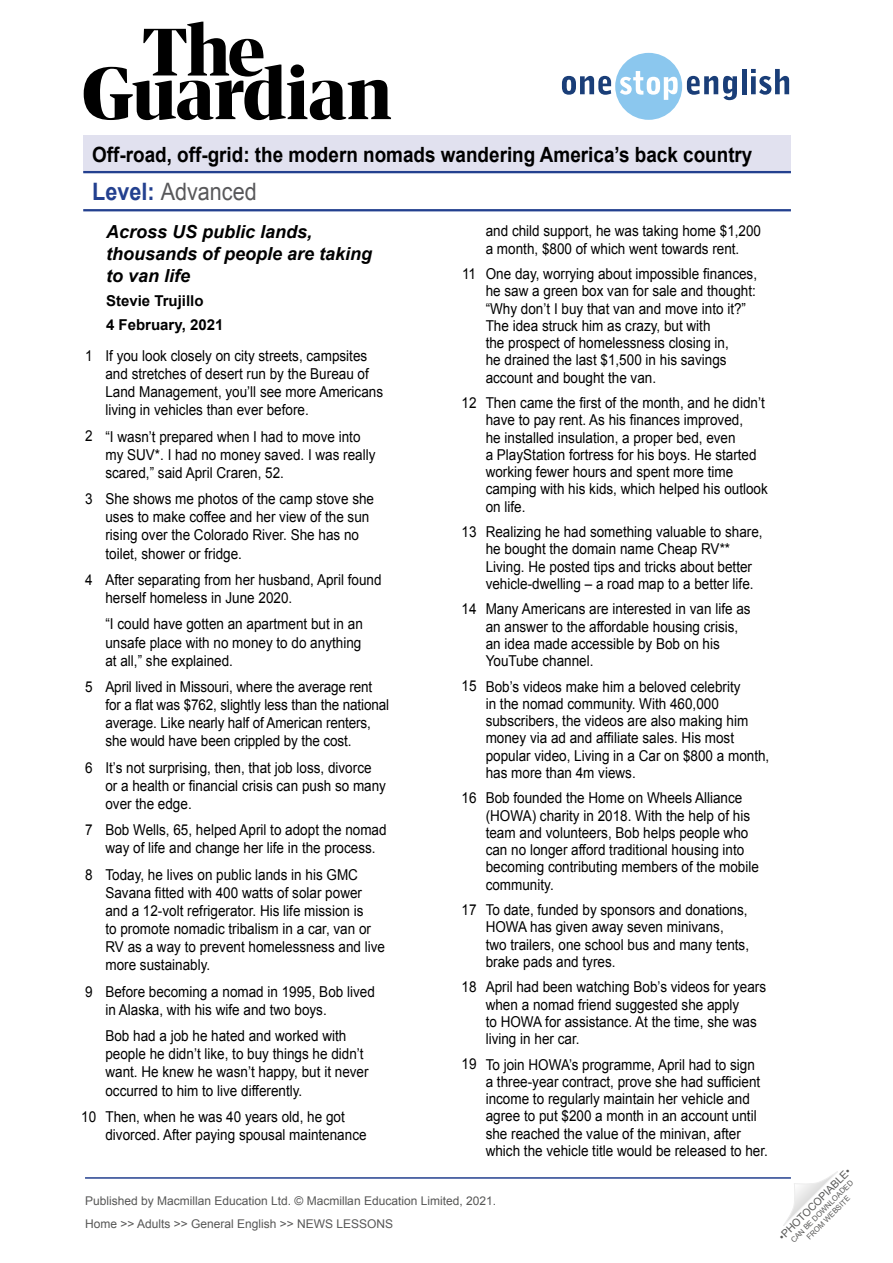
<style>
.page{position:relative;width:893px;height:1263px;background:#fff}
.page>*{position:absolute;margin:0;border:0;box-sizing:border-box;transform-origin:0 0}
.Article_Subtitle{font:24px "Arial";color:#58585a;scale:.9 1}
.Article_Subtitle-2{font:700 21px "Arial";color:#000;scale:.9 1}
.Article__Main_subtit{font:italic 700 18px/21.6px "Arial";color:#000}
.Article__Body_text{font:15px/17.2px "Arial";color:#000;scale:.9 1}
.Article__Main_subtit-2{font:700 15px "Arial";color:#000}
.t1{font:12px/23px "Arial";color:#575756}
.t2{font:10.5px "Arial";color:#575756}
.t3{font:7.5px/9px "Arial";color:#575756;text-align:center}
.s1{font-weight:700;color:#23408f}
</style>
<div class="page">
<hr style="left:85px;top:1177px;width:706px;height:2px;background:#23408f">
<svg style="left:783px;top:1171px;width:55px;height:55px"></svg>
<svg style="left:84px;top:22px;width:307px;height:98px"></svg>
<svg style="left:562px;top:53px;width:175px;height:67px"></svg>
<hr style="left:742px;top:69px;width:4px;height:25px;background:#1a3e78">
<svg style="left:751px;top:69px;width:38px;height:26px"></svg>
<div style="left:83px;top:136px;width:708px;height:37px;background:#e1e1ef"></div>
<hr style="left:83px;top:171px;width:708px;height:2px;background:#23408f">
<hr style="left:83px;top:209px;width:708px;height:2px;background:#23408f">
<p class="Article_Subtitle-2" style="left:92px;top:141px;width:735px">Off-road, off-grid: the modern nomads wandering America’s back country</p>
<p class="Article_Subtitle" style="left:92px;top:176px;width:184px"><span class="s1">Level:</span> Advanced</p>
<p class="Article__Body_text" style="left:85px;top:347px;width:10px">1</p>
<p class="Article__Body_text" style="left:85px;top:428px;width:10px">2</p>
<p class="Article__Body_text" style="left:85px;top:490px;width:10px">3</p>
<p class="Article__Body_text" style="left:85px;top:571px;width:10px">4</p>
<p class="Article__Body_text" style="left:85px;top:678px;width:10px">5</p>
<p class="Article__Body_text" style="left:85px;top:759px;width:10px">6</p>
<p class="Article__Body_text" style="left:85px;top:821px;width:10px">7</p>
<p class="Article__Body_text" style="left:85px;top:866px;width:10px">8</p>
<p class="Article__Body_text" style="left:85px;top:983px;width:10px">9</p>
<p class="Article__Body_text" style="left:81px;top:1108px;width:18px">10</p>
<p class="Article__Main_subtit" style="left:106px;top:222px;width:268px">Across US public lands, thousands of people are taking to van life</p>
<p class="Article__Main_subtit-2" style="left:106px;top:290px;width:99px">Stevie Trujillo</p>
<p class="Article__Main_subtit-2" style="left:106px;top:314px;width:119px">4 February, 2021</p>
<p class="Article__Body_text" style="left:105px;top:347px;width:310px;line-height:18.1px">If you look closely on city streets, campsites and stretches of desert run by the Bureau of Land Management, you’ll see more Americans living in vehicles than ever before.</p>
<p class="Article__Body_text" style="left:105px;top:427px;width:302px;line-height:18.1px">“I wasn’t prepared when I had to move into my SUV*. I had no money saved. I was really scared,” said April Craren, 52.</p>
<p class="Article__Body_text" style="left:105px;top:490px;width:300px;line-height:18.1px">She shows me photos of the camp stove she uses to make coffee and her view of the sun rising over the Colorado River. She has no toilet, shower or fridge.</p>
<p class="Article__Body_text" style="left:105px;top:571px;width:308px;line-height:18.1px">After separating from her husband, April found herself homeless in June 2020.</p>
<p class="Article__Body_text" style="left:105px;top:615px;width:288px;line-height:18.1px;text-align:justify">“I could have gotten an apartment but in an unsafe place with no money to do anything at all,” she explained.</p>
<p class="Article__Body_text" style="left:105px;top:678px;width:317px;line-height:18.1px">April lived in Missouri, where the average rent for a flat was $762, slightly less than the national average. Like nearly half of American renters, she would have been crippled by the cost.</p>
<p class="Article__Body_text" style="left:105px;top:758px;width:313px;line-height:18.1px">It’s not surprising, then, that job loss, divorce or a health or financial crisis can push so many over the edge.</p>
<p class="Article__Body_text" style="left:105px;top:821px;width:314px;line-height:18.1px">Bob Wells, 65, helped April to adopt the nomad way of life and change her life in the process.</p>
<p class="Article__Body_text" style="left:105px;top:866px;width:312px;line-height:18.1px">Today, he lives on public lands in his GMC Savana fitted with 400 watts of solar power and a 12-volt refrigerator. His life mission is<br>to promote nomadic tribalism in a car, van or RV as a way to prevent homelessness and live more sustainably.</p>
<p class="Article__Body_text" style="left:105px;top:982px;width:301px;line-height:18.1px">Before becoming a nomad in 1995, Bob lived in Alaska, with his wife and two boys.</p>
<p class="Article__Body_text" style="left:105px;top:1027px;width:294px;line-height:18.1px">Bob had a job he hated and worked with people he didn’t like, to buy things he didn’t want. He knew he wasn’t happy, but it never occurred to him to live differently.</p>
<p class="Article__Body_text" style="left:105px;top:1108px;width:292px;line-height:18.1px">Then, when he was 40 years old, he got divorced. After paying spousal maintenance</p>
<p class="Article__Body_text" style="left:462px;top:265px;width:17px">11</p>
<p class="Article__Body_text" style="left:462px;top:394px;width:18px">12</p>
<p class="Article__Body_text" style="left:462px;top:523px;width:18px">13</p>
<p class="Article__Body_text" style="left:462px;top:600px;width:18px">14</p>
<p class="Article__Body_text" style="left:462px;top:678px;width:18px">15</p>
<p class="Article__Body_text" style="left:462px;top:789px;width:18px">16</p>
<p class="Article__Body_text" style="left:462px;top:901px;width:18px">17</p>
<p class="Article__Body_text" style="left:462px;top:978px;width:18px">18</p>
<p class="Article__Body_text" style="left:462px;top:1056px;width:18px">19</p>
<p class="Article__Body_text" style="left:486px;top:222px;width:307px">and child support, he was taking home $1,200 a month, $800 of which went towards rent.</p>
<p class="Article__Body_text" style="left:486px;top:265px;width:303px">One day, worrying about impossible finances, he saw a green box van for sale and thought: “Why don’t I buy that van and move into it?” The idea struck him as crazy, but with<br>the prospect of homelessness closing in,<br>he drained the last $1,500 in his savings account and bought the van.</p>
<p class="Article__Body_text" style="left:486px;top:394px;width:315px">Then came the first of the month, and he didn’t have to pay rent. As his finances improved,<br>he installed insulation, a proper bed, even<br>a PlayStation fortress for his boys. He started working fewer hours and spent more time camping with his kids, which helped his outlook on life.</p>
<p class="Article__Body_text" style="left:486px;top:523px;width:309px">Realizing he had something valuable to share, he bought the domain name Cheap RV** Living. He posted tips and tricks about better vehicle-dwelling – a road map to a better life.</p>
<p class="Article__Body_text" style="left:486px;top:600px;width:296px">Many Americans are interested in van life as an answer to the affordable housing crisis, an idea made accessible by Bob on his YouTube channel.</p>
<p class="Article__Body_text" style="left:486px;top:678px;width:317px">Bob’s videos make him a beloved celebrity<br>in the nomad community. With 460,000 subscribers, the videos are also making him money via ad and affiliate sales. His most popular video, Living in a Car on $800 a month, has more than 4m views.</p>
<p class="Article__Body_text" style="left:486px;top:789px;width:305px">Bob founded the Home on Wheels Alliance (HOWA) charity in 2018. With the help of his team and volunteers, Bob helps people who can no longer afford traditional housing into becoming contributing members of the mobile community.</p>
<p class="Article__Body_text" style="left:486px;top:901px;width:294px">To date, funded by sponsors and donations, HOWA has given away seven minivans,<br>two trailers, one school bus and many tents, brake pads and tyres.</p>
<p class="Article__Body_text" style="left:486px;top:978px;width:313px">April had been watching Bob’s videos for years when a nomad friend suggested she apply<br>to HOWA for assistance. At the time, she was living in her car.</p>
<p class="Article__Body_text" style="left:486px;top:1056px;width:315px">To join HOWA’s programme, April had to sign<br>a three-year contract, prove she had sufficient income to regularly maintain her vehicle and agree to put $200 a month in an account until she reached the value of the minivan, after which the vehicle title would be released to her.</p>
<p class="t1" style="left:85px;top:1189px;width:413px">Published by Macmillan Education Ltd. © Macmillan Education Limited, 2021.<br>Home &gt;&gt; Adults &gt;&gt; General English &gt;&gt; NEWS LESSONS</p>
<p class="t2" style="left:776px;top:1233px;width:99px;rotate:-45deg">•PHOTOCOPIABLE•</p>
<p class="t3" style="left:789px;top:1238px;width:86px;rotate:-45deg">CAN BE DOWNLOADED<br>FROM WEBSITE</p>
</div>
